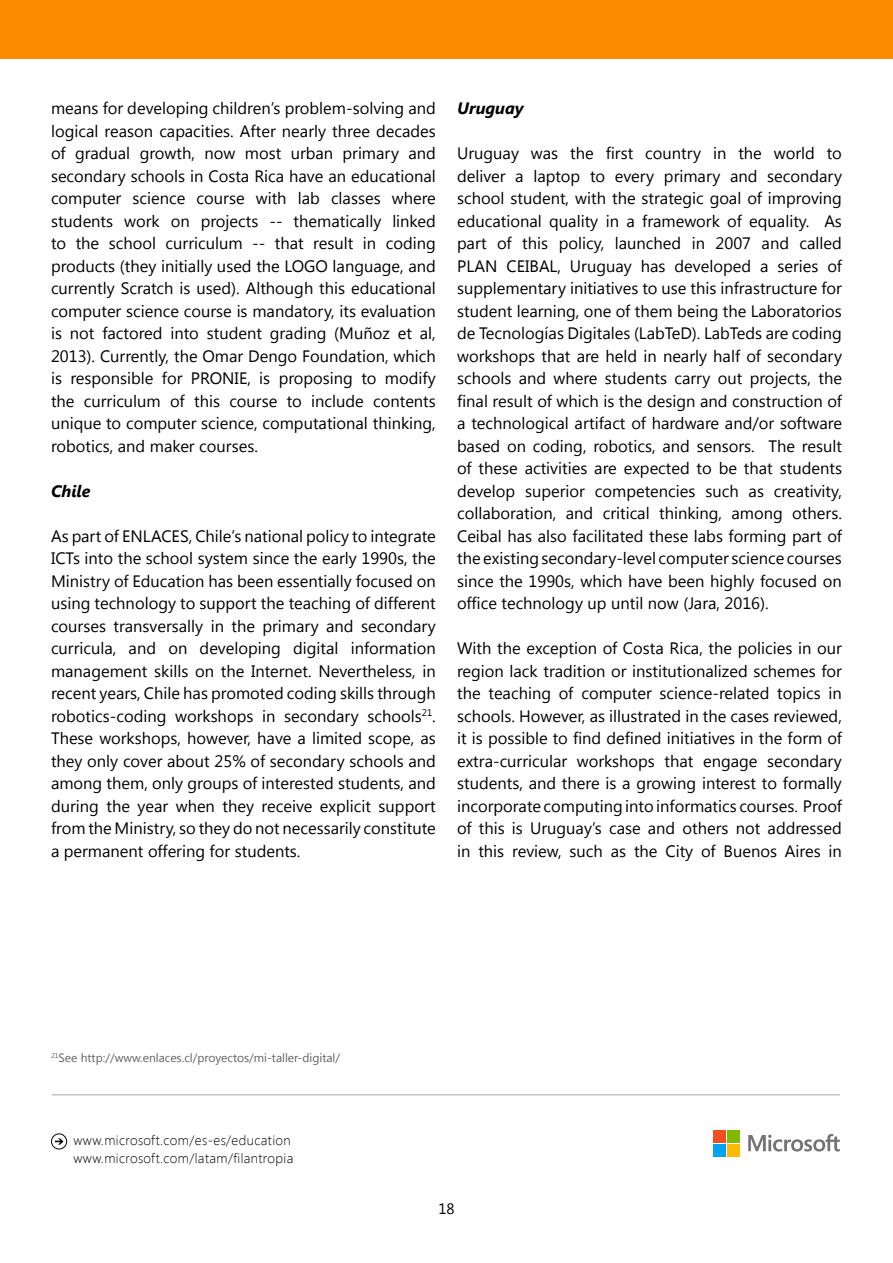
<style>
.page{position:relative;width:893px;height:1263px;background:#fff}
.page>*{position:absolute;margin:0;border:0;box-sizing:border-box;transform-origin:0 0}
.t1{font:16.5px/22.5px "Segoe UI";color:#000;text-align:justify}
.t2{font:italic 700 16.5px "Segoe UI";color:#000}
.t3{font:15px "Segoe UI";color:#000101}
.t4{font:300 13.5px/18px "Segoe UI";letter-spacing:.03em;color:#000101}
.t5{font:12px "Segoe UI";color:#616264}
</style>
<div class="page">
<div style="left:0;top:0;width:893px;height:59px;background:#ff8c00"></div>
<svg style="left:51px;top:1133px;width:16px;height:16px"></svg>
<svg style="left:748px;top:1134px;width:92px;height:17px"></svg>
<div style="left:713px;top:1129px;width:13px;height:13px;background:#f24f21"></div>
<div style="left:727px;top:1129px;width:13px;height:13px;background:#80ba00"></div>
<div style="left:713px;top:1144px;width:13px;height:13px;background:#00a3f0"></div>
<div style="left:727px;top:1144px;width:13px;height:13px;background:#ffba00"></div>
<hr style="left:52px;top:1094px;width:788px;height:1px;background:#a5a7aa">
<p class="t1" style="left:51px;top:96px;width:386px">means for developing children’s problem-solving and logical reason capacities. After nearly three decades of gradual growth, now most urban primary and secondary schools in Costa Rica have an educational computer science course with lab classes where students work on projects -- thematically linked to the school curriculum -- that result in coding products (they initially used the LOGO language, and currently Scratch is used). Although this educational computer science course is mandatory, its evaluation is not factored into student grading (Muñoz et al, 2013). Currently, the Omar Dengo Foundation, which is responsible for PRONIE, is proposing to modify the curriculum of this course to include contents unique to computer science, computational thinking, robotics, and maker courses.</p>
<p class="t2" style="left:51px;top:479px;width:41px">Chile</p>
<p class="t1" style="left:51px;top:524px;width:386px">As part of ENLACES, Chile’s national policy to integrate ICTs into the school system since the early 1990s, the Ministry of Education has been essentially focused on using technology to support the teaching of different courses transversally in the primary and secondary curricula, and on developing digital information management skills on the Internet. Nevertheless, in recent years, Chile has promoted coding skills through robotics-coding workshops in secondary schools<sup>21</sup>.<br>These workshops, however, have a limited scope, as they only cover about 25% of secondary schools and among them, only groups of interested students, and during the year when they receive explicit support from the Ministry, so they do not necessarily constitute a permanent offering for students.</p>
<p class="t2" style="left:457px;top:96px;width:68px">Uruguay</p>
<p class="t1" style="left:457px;top:141px;width:386px">Uruguay was the first country in the world to deliver a laptop to every primary and secondary school student, with the strategic goal of improving educational quality in a framework of equality. As part of this policy, launched in 2007 and called PLAN CEIBAL, Uruguay has developed a series of supplementary initiatives to use this infrastructure for student learning, one of them being the Laboratorios de Tecnologías Digitales (LabTeD). LabTeds are coding workshops that are held in nearly half of secondary schools and where students carry out projects, the final result of which is the design and construction of a technological artifact of hardware and/or software based on coding, robotics, and sensors. The result of these activities are expected to be that students develop superior competencies such as creativity, collaboration, and critical thinking, among others.<br>Ceibal has also facilitated these labs forming part of the existing secondary-level computer science courses since the 1990s, which have been highly focused on office technology up until now (Jara, 2016).</p>
<p class="t1" style="left:457px;top:636px;width:386px">With the exception of Costa Rica, the policies in our region lack tradition or institutionalized schemes for the teaching of computer science-related topics in schools. However, as illustrated in the cases reviewed, it is possible to find defined initiatives in the form of extra-curricular workshops that engage secondary students, and there is a growing interest to formally incorporate computing into informatics courses. Proof of this is Uruguay’s case and others not addressed in this review, such as the City of Buenos Aires in</p>
<p class="t5" style="left:51px;top:1049px;width:291px"><sup>21</sup>See http://www.enlaces.cl/proyectos/mi-taller-digital/</p>
<p class="t4" style="left:73px;top:1131px;width:221px">www.microsoft.com/es-es/education www.microsoft.com/latam/filantropia</p>
<p class="t3" style="left:438px;top:1198px;width:18px">18</p>
</div>
